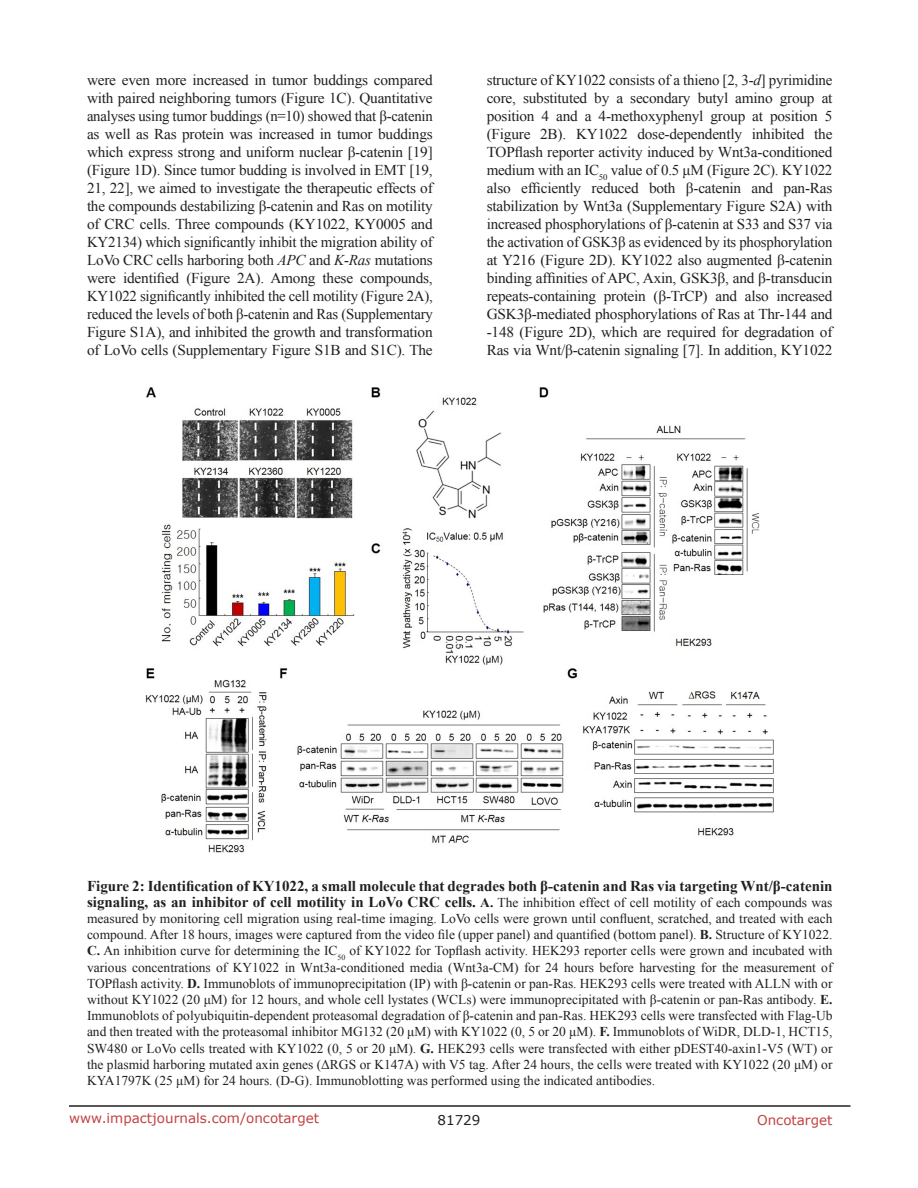
<style>
.page{position:relative;width:918px;height:1188px;background:#fff}
.page>*{position:absolute;margin:0;border:0;box-sizing:border-box;transform-origin:0 0}
.BodyText{font:15px/18px "Times New Roman";letter-spacing:-.015em;color:#231f20;text-align:justify}
.figuretext{font:700 15px/16.2px "Times New Roman";color:#231f20}
.figuretext-2{font:13.5px/16.2px "Times New Roman";color:#231f20;text-align:justify}
.t1{font:13.5px "Verdana";color:#c24141}
.t2{font:13.5px "Verdana";color:#231f20}
.s1{font-style:italic}
.s2{font-size:13.5px}
.s3{font-weight:400;font-size:13.5px}
.s4{font-weight:700}
</style>
<div class="page">
<hr style="left:69px;top:1105px;width:781px;height:2px;background:#231f20">
<img style="left:145px;top:387px;width:629px;height:466px">
<p class="BodyText" style="left:87px;top:71px;width:347px">were even more increased in tumor buddings compared with paired neighboring tumors (Figure 1C). Quantitative analyses using tumor buddings (n=10) showed that β-catenin as well as Ras protein was increased in tumor buddings which express strong and uniform nuclear β-catenin [19] (Figure 1D). Since tumor budding is involved in EMT [19, 21, 22], we aimed to investigate the therapeutic effects of the compounds destabilizing β-catenin and Ras on motility of CRC cells. Three compounds (KY1022, KY0005 and KY2134) which significantly inhibit the migration ability of LoVo CRC cells harboring both <span class="s1">APC</span> and <span class="s1">K-Ras</span> mutations were identified (Figure 2A). Among these compounds, KY1022 significantly inhibited the cell motility (Figure 2A), reduced the levels of both β-catenin and Ras (Supplementary Figure S1A), and inhibited the growth and transformation of LoVo cells (Supplementary Figure S1B and S1C). The</p>
<p class="BodyText" style="left:487px;top:71px;width:347px">structure of KY1022 consists of a thieno [2, 3-<span class="s1">d</span>] pyrimidine core, substituted by a secondary butyl amino group at position 4 and a 4-methoxyphenyl group at position 5 (Figure 2B). KY1022 dose-dependently inhibited the TOPflash reporter activity induced by Wnt3a-conditioned medium with an IC<sub>50</sub> value of 0.5 μM (Figure 2C). KY1022 also efficiently reduced both β-catenin and pan-Ras stabilization by Wnt3a (Supplementary Figure S2A) with increased phosphorylations of β-catenin at S33 and S37 via the activation of GSK3β as evidenced by its phosphorylation at Y216 (Figure 2D). KY1022 also augmented β-catenin binding affinities of APC, Axin, GSK3β, and β-transducin repeats-containing protein (β-TrCP) and also increased GSK3β-mediated phosphorylations of Ras at Thr-144 and -148 (Figure 2D), which are required for degradation of Ras via Wnt/β-catenin signaling [7]. In addition, KY1022</p>
<p class="figuretext" style="left:87px;top:877px;width:747px">Figure 2: Identification of KY1022, a small molecule that degrades both β-catenin and Ras via targeting Wnt/β-catenin signaling, as an inhibitor of cell motility in LoVo CRC cells. <span class="s2">A.</span> <span class="s3">The inhibition effect of cell motility of each compounds was</span></p>
<p class="figuretext-2" style="left:87px;top:910px;width:747px">measured by monitoring cell migration using real-time imaging. LoVo cells were grown until confluent, scratched, and treated with each compound. After 18 hours, images were captured from the video file (upper panel) and quantified (bottom panel). <span class="s4">B.</span> Structure of KY1022.<br><span class="s4">C.</span> An inhibition curve for determining the IC<sub>50</sub> of KY1022 for Topflash activity. HEK293 reporter cells were grown and incubated with various concentrations of KY1022 in Wnt3a-conditioned media (Wnt3a-CM) for 24 hours before harvesting for the measurement of TOPflash activity. <span class="s4">D.</span> Immunoblots of immunoprecipitation (IP) with β-catenin or pan-Ras. HEK293 cells were treated with ALLN with or without KY1022 (20 μM) for 12 hours, and whole cell lystates (WCLs) were immunoprecipitated with β-catenin or pan-Ras antibody. <span class="s4">E.<br></span>Immunoblots of polyubiquitin-dependent proteasomal degradation of β-catenin and pan-Ras. HEK293 cells were transfected with Flag-Ub and then treated with the proteasomal inhibitor MG132 (20 μM) with KY1022 (0, 5 or 20 μM). <span class="s4">F.</span> Immunoblots of WiDR, DLD-1, HCT15, SW480 or LoVo cells treated with KY1022 (0, 5 or 20 μM). <span class="s4">G.</span> HEK293 cells were transfected with either pDEST40-axin1-V5 (WT) or the plasmid harboring mutated axin genes (ΔRGS or K147A) with V5 tag. After 24 hours, the cells were treated with KY1022 (20 μM) or KYA1797K (25 μM) for 24 hours. (D-G). Immunoblotting was performed using the indicated antibodies.</p>
<p class="t1" style="left:69px;top:1109px;width:252px">www.impactjournals.com/oncotarget</p>
<p class="t2" style="left:438px;top:1111px;width:44px">81729</p>
<p class="t1" style="left:757px;top:1111px;width:77px">Oncotarget</p>
</div>
